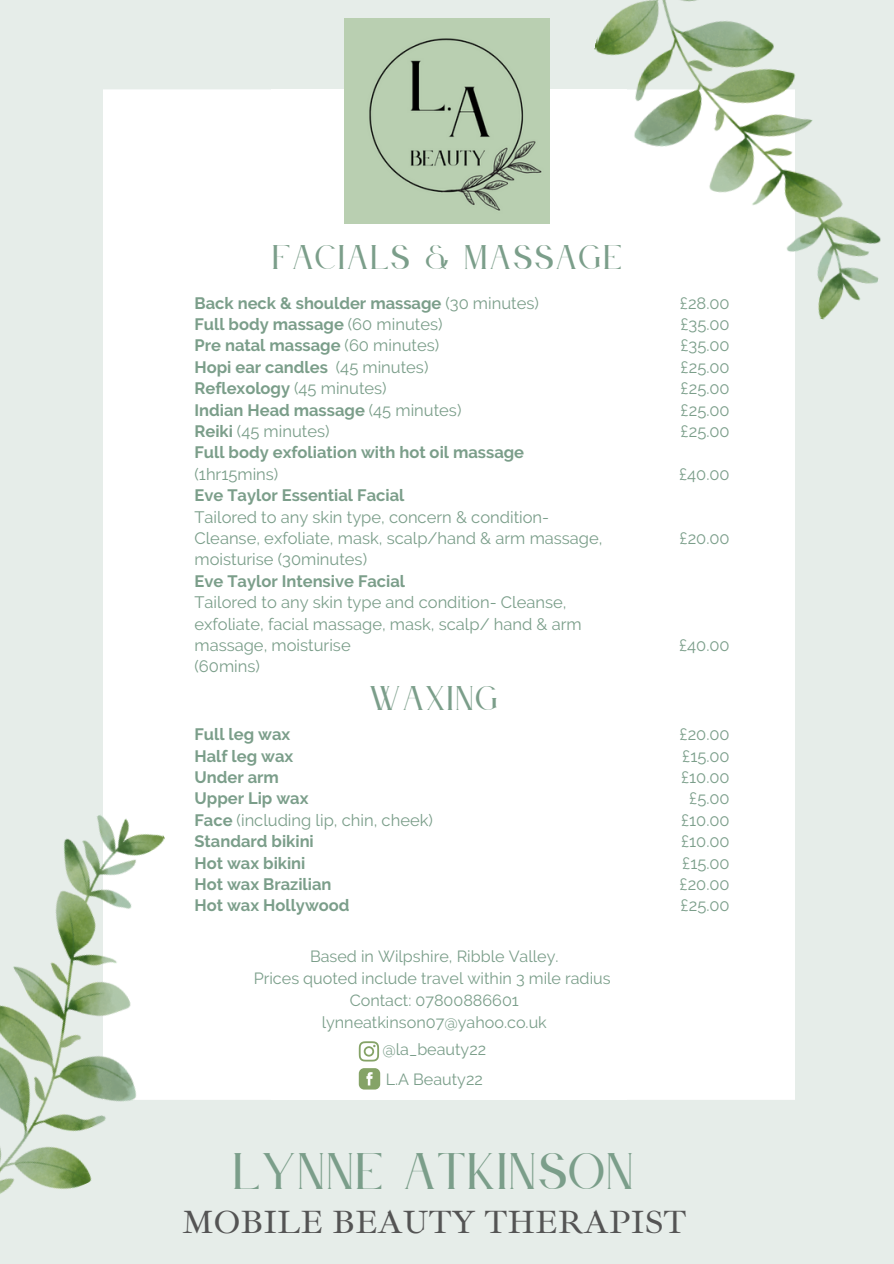
<style>
.page{position:relative;width:894px;height:1264px;background:#fff}
.page>*{position:absolute;margin:0;border:0;box-sizing:border-box;transform-origin:0 0}
.t1{font:45px "Le Jour Serif";letter-spacing:.03em;color:#7b9e8a}
.t2{font:33px "Ibarra Real Nova";color:#545454}
.t3{font:30px "Le Jour Serif";letter-spacing:.06em;color:#7b9e8a}
.t4{font:16.5px/21.5px "Raleway";color:#7b9e8a}
.t5{font:700 16.5px "Raleway";color:#7b9e8a}
.t6{font:16.2px "Raleway";color:#7b9e8a}
.s1{font-weight:400}
.s2{font-weight:700}
</style>
<div class="page">
<div style="left:0;top:0;width:893px;height:1263px;background:#e6ede9"></div>
<div style="left:103px;top:89px;width:168px;height:328px;background:#fff"></div>
<div style="left:271px;top:89px;width:355px;height:337px;background:#fff"></div>
<div style="left:626px;top:329px;width:168px;height:88px;background:#fff"></div>
<div style="left:103px;top:417px;width:177px;height:354px;background:#fff"></div>
<div style="left:271px;top:417px;width:355px;height:354px;background:#fff"></div>
<div style="left:617px;top:417px;width:177px;height:354px;background:#fff"></div>
<div style="left:103px;top:771px;width:168px;height:22px;background:#fff"></div>
<div style="left:271px;top:763px;width:355px;height:336px;background:#fff"></div>
<div style="left:626px;top:771px;width:168px;height:328px;background:#fff"></div>
<img style="left:345px;top:18px;width:204px;height:205px">
<img style="left:549px;top:0;width:332px;height:329px">
<img style="left:0;top:793px;width:286px;height:401px">
<svg style="left:359px;top:1041px;width:20px;height:20px"></svg>
<svg style="left:359px;top:1068px;width:21px;height:21px"></svg>
<p class="t3" style="left:273px;top:241px;width:351px">FACIALS &amp; MASSAGE</p>
<p class="t5" style="left:194px;top:293px;width:346px">Back neck &amp; shoulder massage <span class="s1">(30 minutes)</span></p>
<p class="t5" style="left:194px;top:314px;width:249px">Full body massage <span class="s1">(60 minutes)</span></p>
<p class="t5" style="left:194px;top:336px;width:246px">Pre natal massage <span class="s1">(60 minutes)</span></p>
<p class="t5" style="left:194px;top:357px;width:235px">Hopi ear candles <span class="s1">(45 minutes)</span></p>
<p class="t5" style="left:194px;top:379px;width:194px">Reflexology <span class="s1">(45 minutes)</span></p>
<p class="t5" style="left:194px;top:400px;width:268px">Indian Head massage <span class="s1">(45 minutes)</span></p>
<p class="t4" style="left:194px;top:420px;width:136px"><span class="s2">Reiki</span> (45 minutes)</p>
<p class="t5" style="left:194px;top:443px;width:331px">Full body exfoliation with hot oil massage</p>
<p class="t4" style="left:194px;top:463px;width:85px">(1hr15mins)</p>
<p class="t5" style="left:194px;top:486px;width:211px">Eve Taylor Essential Facial</p>
<p class="t4" style="left:194px;top:506px;width:356px">Tailored to any skin type, concern &amp; condition-</p>
<p class="t4" style="left:194px;top:527px;width:409px">Cleanse, exfoliate, mask, scalp/hand &amp; arm massage, moisturise (30minutes)</p>
<p class="t5" style="left:194px;top:571px;width:212px">Eve Taylor Intensive Facial</p>
<p class="t4" style="left:194px;top:591px;width:388px">Tailored to any skin type and condition- Cleanse, exfoliate, facial massage, mask, scalp/ hand &amp; arm massage, moisturise</p>
<p class="t4" style="left:194px;top:656px;width:67px">(60mins)</p>
<p class="t3" style="left:369px;top:682px;width:131px">WAXING</p>
<p class="t5" style="left:194px;top:724px;width:97px">Full leg wax</p>
<p class="t5" style="left:194px;top:746px;width:100px">Half leg wax</p>
<p class="t5" style="left:194px;top:767px;width:86px">Under arm</p>
<p class="t5" style="left:194px;top:789px;width:115px">Upper Lip wax</p>
<p class="t4" style="left:194px;top:809px;width:240px"><span class="s2">Face</span> (including lip, chin, cheek)</p>
<p class="t5" style="left:194px;top:831px;width:121px">Standard bikini</p>
<p class="t5" style="left:194px;top:853px;width:112px">Hot wax bikini</p>
<p class="t5" style="left:194px;top:874px;width:138px">Hot wax Brazilian</p>
<p class="t5" style="left:194px;top:895px;width:156px">Hot wax Hollywood</p>
<p class="t6" style="left:310px;top:946px;width:250px">Based in Wilpshire, Ribble Valley.</p>
<p class="t6" style="left:254px;top:968px;width:358px">Prices quoted include travel within 3 mile radius</p>
<p class="t6" style="left:349px;top:991px;width:170px">Contact: 07800886601</p>
<p class="t6" style="left:321px;top:1013px;width:226px">lynneatkinson07@yahoo.co.uk</p>
<p class="t6" style="left:382px;top:1039px;width:105px">@la_beauty22</p>
<p class="t6" style="left:385px;top:1069px;width:99px">L.A Beauty22</p>
<p class="t1" style="left:234px;top:1146px;width:402px">LYNNE ATKINSON</p>
<p class="t4" style="left:679px;top:292px;width:51px">£28.00</p>
<p class="t4" style="left:680px;top:313px;width:51px">£35.00</p>
<p class="t4" style="left:680px;top:335px;width:51px">£35.00</p>
<p class="t4" style="left:680px;top:356px;width:51px">£25.00</p>
<p class="t4" style="left:680px;top:378px;width:51px">£25.00</p>
<p class="t4" style="left:680px;top:399px;width:51px">£25.00</p>
<p class="t4" style="left:680px;top:420px;width:51px">£25.00</p>
<p class="t4" style="left:678px;top:463px;width:52px">£40.00</p>
<p class="t4" style="left:679px;top:527px;width:52px">£20.00</p>
<p class="t4" style="left:678px;top:634px;width:52px">£40.00</p>
<p class="t4" style="left:679px;top:723px;width:52px">£20.00</p>
<p class="t4" style="left:682px;top:745px;width:49px">£15.00</p>
<p class="t4" style="left:680px;top:766px;width:50px">£10.00</p>
<p class="t4" style="left:689px;top:787px;width:42px">£5.00</p>
<p class="t4" style="left:680px;top:809px;width:50px">£10.00</p>
<p class="t4" style="left:680px;top:830px;width:50px">£10.00</p>
<p class="t4" style="left:682px;top:852px;width:49px">£15.00</p>
<p class="t4" style="left:679px;top:873px;width:52px">£20.00</p>
<p class="t4" style="left:680px;top:894px;width:51px">£25.00</p>
<p class="t2" style="left:182px;top:1201px;width:506px">MOBILE BEAUTY THERAPIST</p>
</div>
